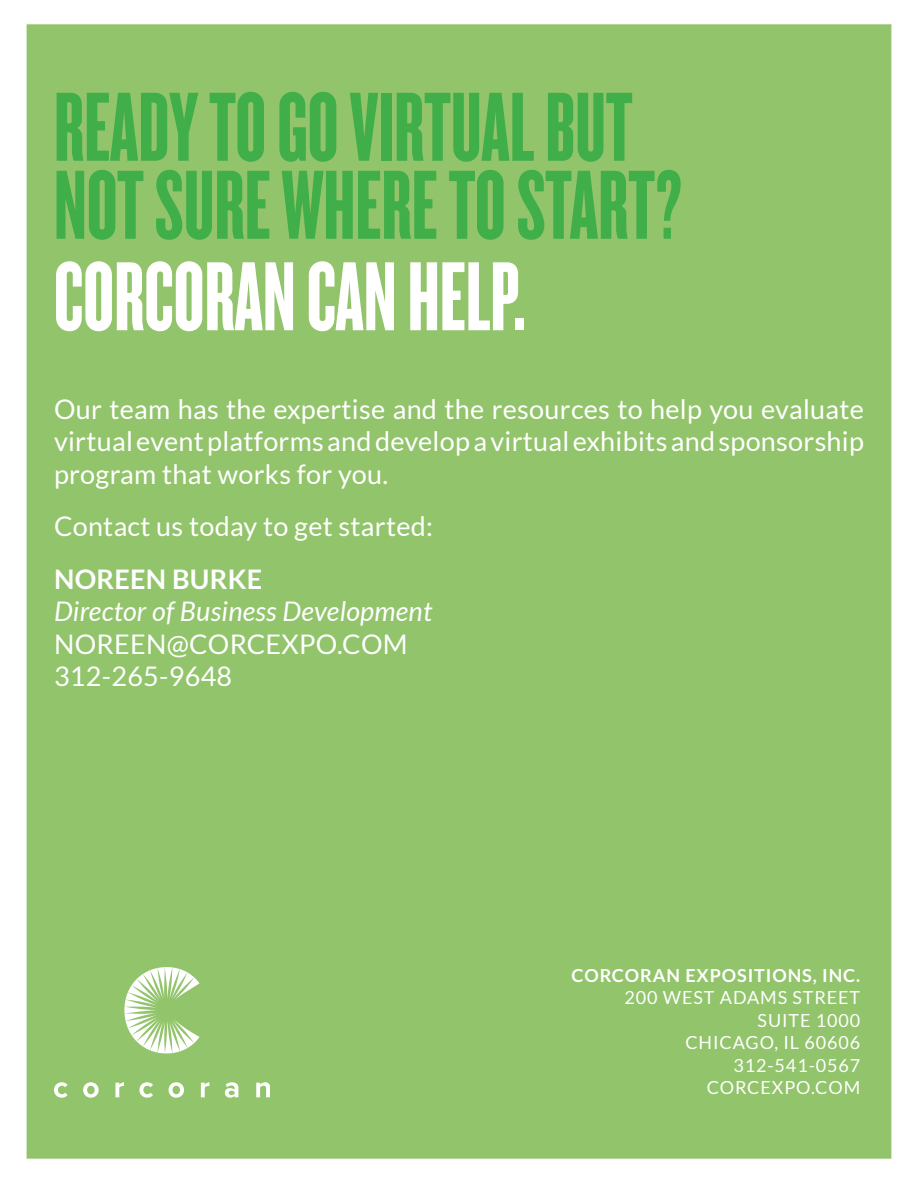
<style>
.page{position:relative;width:918px;height:1188px;background:#fff}
.page>*{position:absolute;margin:0;border:0;box-sizing:border-box;transform-origin:0 0}
.t1{font:102px/78px "Knockout HTF67 Full Bantamwt";color:#40ae49}
.t2{font:102px "Knockout HTF67 Full Bantamwt";color:#fff}
.t3{font:27px/32.4px "Lato";letter-spacing:.01em;color:#fff;text-align:justify}
.t4{font:italic 27px "Lato";letter-spacing:.01em;color:#fff}
.t5{font:700 27px "Lato";letter-spacing:.01em;color:#fff}
.t6{font:18px/22.5px "Lato";letter-spacing:.05em;color:#fff;text-align:right}
.t7{font:700 18px "Lato";letter-spacing:.05em;color:#fff}
</style>
<div class="page">
<div style="left:26px;top:23px;width:866px;height:1136px;background:#92c46b"></div>
<svg style="left:124px;top:967px;width:76px;height:86px"></svg>
<svg style="left:54px;top:1082px;width:14px;height:16px"></svg>
<svg style="left:83px;top:1082px;width:16px;height:16px"></svg>
<svg style="left:115px;top:1082px;width:9px;height:15px"></svg>
<svg style="left:139px;top:1082px;width:14px;height:16px"></svg>
<svg style="left:169px;top:1082px;width:15px;height:16px"></svg>
<svg style="left:201px;top:1082px;width:8px;height:15px"></svg>
<svg style="left:225px;top:1082px;width:13px;height:16px"></svg>
<svg style="left:256px;top:1082px;width:14px;height:15px"></svg>
<p class="t1" style="left:54px;top:89px;width:630px">READY TO GO VIRTUAL BUT<br>NOT SURE WHERE TO START?</p>
<p class="t2" style="left:54px;top:244px;width:473px">CORCORAN CAN HELP.</p>
<p class="t3" style="left:54px;top:393px;width:812px">Our team has the expertise and the resources to help you evaluate virtual event platforms and develop a virtual exhibits and sponsorship program that works for you.</p>
<p class="t3" style="left:54px;top:510px;width:380px">Contact us today to get started:</p>
<p class="t5" style="left:54px;top:564px;width:210px">NOREEN BURKE</p>
<p class="t4" style="left:54px;top:597px;width:380px">Director of Business Development</p>
<p class="t3" style="left:54px;top:628px;width:355px">NOREEN@CORCEXPO.COM</p>
<p class="t3" style="left:54px;top:660px;width:180px">312-265-9648</p>
<p class="t7" style="left:571px;top:965px;width:290px">CORCORAN EXPOSITIONS, INC.</p>
<p class="t6" style="left:625px;top:986px;width:237px">200 WEST ADAMS STREET<br>SUITE 1000<br>CHICAGO, IL 60606</p>
<p class="t6" style="left:733px;top:1054px;width:128px">312-541-0567</p>
<p class="t6" style="left:707px;top:1076px;width:155px">CORCEXPO.COM</p>
</div>
